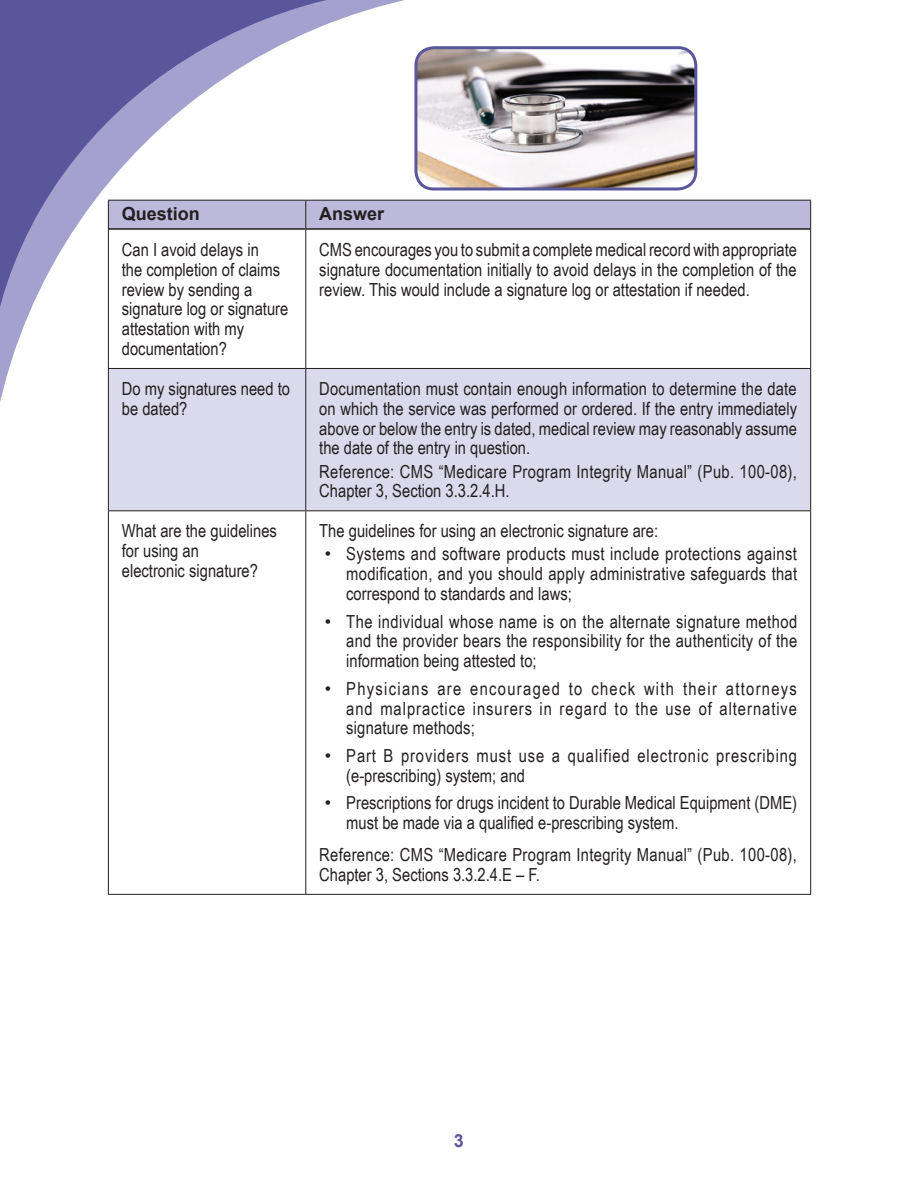
<style>
.page{position:relative;width:918px;height:1188px;background:#fff}
.page>*{position:absolute;margin:0;border:0;box-sizing:border-box;transform-origin:0 0}
.Table_Text{font:18px/19.8px "Arial Narrow";color:#231f20}
.Table_Bullet{font:18px/19.8px "Arial Narrow";color:#231f20;text-align:justify}
.Table_Text-2{font:18px/19.8px "Arial Narrow";letter-spacing:.02em;color:#231f20}
.Table_Bullet-2{font:18px/19.8px "Arial Narrow";letter-spacing:.05em;color:#231f20}
.Table_Text-3{font:700 18px "Arial";color:#231f20}
.t1{font:700 18px "Arial";color:#59569b}
.s1{font-family:"Arial"}
</style>
<div class="page">
<svg style="left:0;top:0;width:441px;height:410px"></svg>
<div style="left:109px;top:369px;width:701px;height:141px;background:#dbdaed"></div>
<div style="left:108px;top:200px;width:703px;height:29px;background:#bcb9db"></div>
<hr style="left:108px;top:229px;width:1px;height:139px;background:#231f20">
<hr style="left:305px;top:230px;width:1px;height:138px;background:#231f20">
<hr style="left:810px;top:229px;width:1px;height:139px;background:#231f20">
<hr style="left:108px;top:368px;width:198px;height:1px;background:#231f20">
<hr style="left:108px;top:369px;width:1px;height:141px;background:#231f20">
<hr style="left:306px;top:368px;width:505px;height:1px;background:#231f20">
<hr style="left:305px;top:369px;width:1px;height:141px;background:#231f20">
<hr style="left:810px;top:369px;width:1px;height:141px;background:#231f20">
<hr style="left:108px;top:510px;width:198px;height:1px;background:#231f20">
<hr style="left:108px;top:511px;width:1px;height:383px;background:#231f20">
<hr style="left:306px;top:510px;width:505px;height:1px;background:#231f20">
<hr style="left:305px;top:511px;width:1px;height:383px;background:#231f20">
<hr style="left:810px;top:511px;width:1px;height:383px;background:#231f20">
<hr style="left:108px;top:894px;width:198px;height:1px;background:#231f20">
<hr style="left:306px;top:894px;width:505px;height:1px;background:#231f20">
<hr style="left:109px;top:228px;width:197px;height:2px;background:#231f20">
<hr style="left:306px;top:228px;width:504px;height:2px;background:#231f20">
<img style="left:416px;top:48px;width:280px;height:141px">
<div style="left:414px;top:46px;width:283px;height:144px;border:3px solid #59569b;border-radius:18px"></div>
<p class="Table_Text-3" style="left:122px;top:202px;width:80px">Question</p>
<p class="Table_Text-3" style="left:319px;top:202px;width:67px">Answer</p>
<p class="Table_Text" style="left:122px;top:239px;width:168px">Can I avoid delays in<br>the completion of claims review by sending a signature log or signature attestation with my documentation?</p>
<p class="Table_Text" style="left:319px;top:239px;width:479px">CMSencourages you to submit a complete medical record with appropriate</p>
<p class="Table_Text" style="left:319px;top:259px;width:479px">signature documentation initially to avoid delays in the completion of the review. This would include a signature log or attestation if needed.</p>
<p class="Table_Text" style="left:122px;top:378px;width:170px">Do my signatures need to be dated?</p>
<p class="Table_Text" style="left:319px;top:378px;width:480px;text-align:justify">Documentation must contain enough information to determine the date on which the service was performed or ordered. If the entry immediately above or below the entry is dated, medical review may reasonably assume the date of the entry in question.</p>
<p class="Table_Text-2" style="left:319px;top:461px;width:479px">Reference: CMS “Medicare Program Integrity Manual” (Pub. 100-08),<br>Chapter 3, Section 3.3.2.4.H.</p>
<p class="Table_Text" style="left:122px;top:521px;width:157px">What are the guidelines for using an<br>electronic signature?</p>
<p class="Table_Text" style="left:319px;top:521px;width:340px">The guidelines for using an electronic signature are:</p>
<p class="Table_Bullet" style="left:346px;top:544px;width:452px;text-indent:-22px"><span class="s1">•</span> Systems and software products must include protections against modification, and you should apply administrative safeguards that correspond to standards and laws;</p>
<p class="Table_Bullet" style="left:346px;top:611px;width:453px;text-indent:-22px"><span class="s1">•</span> The individual whose name is on the alternate signature method and the provider bears the responsibility for the authenticity of the information being attested to;</p>
<p class="Table_Bullet" style="left:346px;top:678px;width:452px;text-indent:-22px"><span class="s1">•</span> Physicians are encouraged to check with their attorneys and malpractice insurers in regard to the use of alternative signature methods;</p>
<p class="Table_Bullet-2" style="left:346px;top:745px;width:452px;text-indent:-22px"><span class="s1">•</span> Part B providers must use a qualified electronic prescribing (e-prescribing) system; and</p>
<p class="Table_Bullet" style="left:346px;top:792px;width:452px;text-indent:-22px"><span class="s1">•</span> Prescriptions for drugs incident to Durable Medical Equipment (DME) must be made via a qualified e-prescribing system.</p>
<p class="Table_Text-2" style="left:319px;top:844px;width:479px">Reference: CMS “Medicare Program Integrity Manual” (Pub. 100-08),<br>Chapter 3, Sections 3.3.2.4.E – F.</p>
<p class="t1" style="left:454px;top:1129px;width:12px">3</p>
</div>
